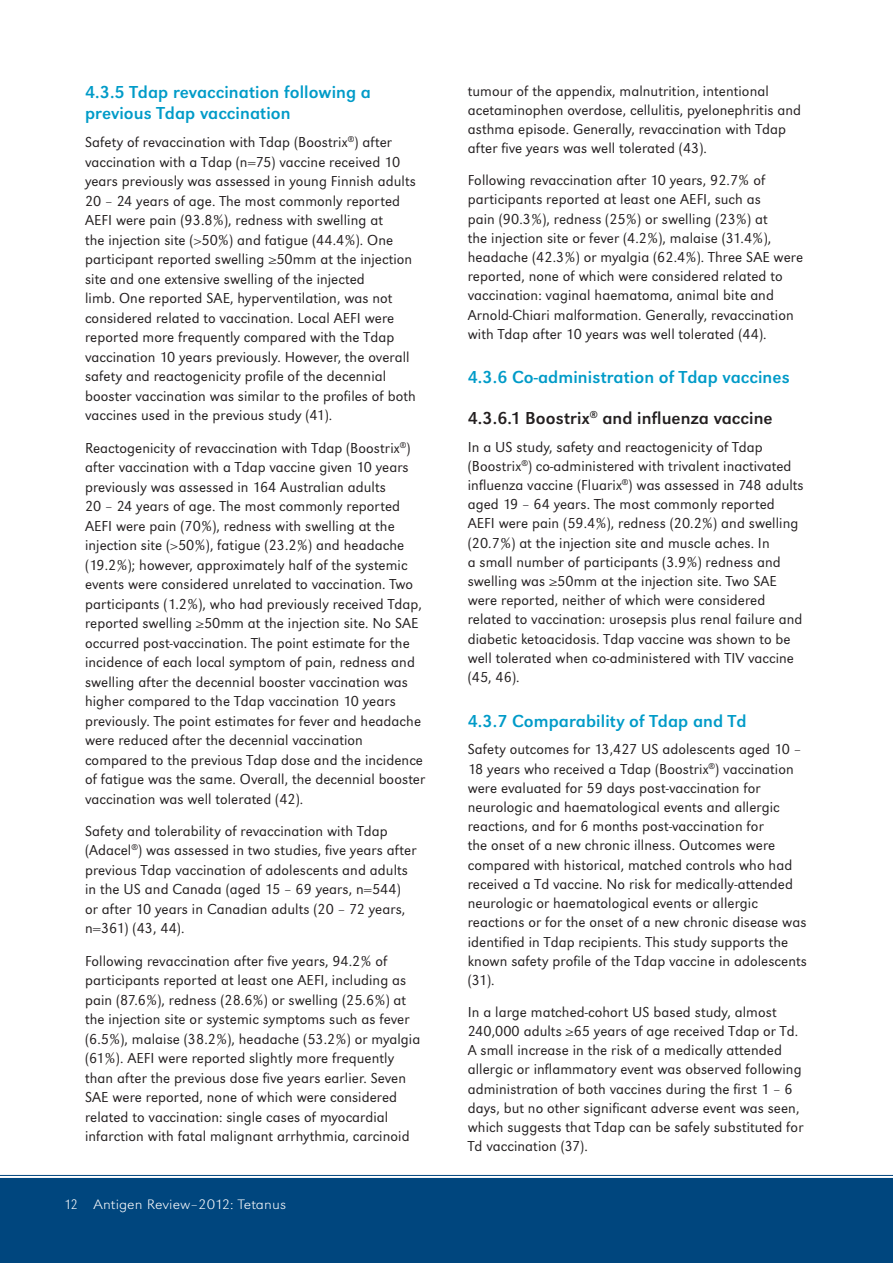
<style>
.page{position:relative;width:893px;height:1263px;background:#fff}
.page>*{position:absolute;margin:0;border:0;box-sizing:border-box;transform-origin:0 0}
.t1{font:18px/21.6px "Grot Macron Reg";letter-spacing:.005em;color:#009bc8}
.t2{font:18px "Grot Macron Reg";letter-spacing:.005em;color:#231f20}
.t3{font:300 15px/19.5px "Grot Macron";letter-spacing:.005em;color:#231f20}
.t4{font:14.25px "Grot Macron Extra Lt";letter-spacing:.005em;color:#fff}
</style>
<div class="page">
<div style="left:0;top:1178px;width:893px;height:85px;background:#00467e"></div>
<hr style="left:0;top:1175px;width:893px;height:1px;background:#00467e">
<p class="t1" style="left:85px;top:81px;width:288px">4.3.5 Tdap revaccination following a previous Tdap vaccination</p>
<p class="t3" style="left:85px;top:133px;width:332px">Safety of revaccination with Tdap (Boostrix<sup>®</sup>) after vaccination with a Tdap (n=75) vaccine received 10 years previously was assessed in young Finnish adults 20 – 24 years of age. The most commonly reported AEFI were pain (93.8%), redness with swelling at<br>the injection site (&gt;50%) and fatigue (44.4%). One participant reported swelling ≥50mm at the injection site and one extensive swelling of the injected<br>limb. One reported SAE, hyperventilation, was not considered related to vaccination. Local AEFI were reported more frequently compared with the Tdap vaccination 10 years previously. However, the overall safety and reactogenicity profile of the decennial booster vaccination was similar to the profiles of both vaccines used in the previous study (41).</p>
<p class="t3" style="left:85px;top:438px;width:342px">Reactogenicity of revaccination with Tdap (Boostrix<sup>®</sup>) after vaccination with a Tdap vaccine given 10 years previously was assessed in 164 Australian adults<br>20 – 24 years of age. The most commonly reported AEFI were pain (70%), redness with swelling at the injection site (&gt;50%), fatigue (23.2%) and headache (19.2%); however, approximately half of the systemic events were considered unrelated to vaccination. Two participants (1.2%), who had previously received Tdap, reported swelling ≥50mm at the injection site. No SAE occurred post-vaccination. The point estimate for the incidence of each local symptom of pain, redness and swelling after the decennial booster vaccination was higher compared to the Tdap vaccination 10 years previously. The point estimates for fever and headache were reduced after the decennial vaccination compared to the previous Tdap dose and the incidence of fatigue was the same. Overall, the decennial booster vaccination was well tolerated (42).</p>
<p class="t3" style="left:85px;top:821px;width:333px">Safety and tolerability of revaccination with Tdap (Adacel<sup>®</sup>) was assessed in two studies, five years after previous Tdap vaccination of adolescents and adults in the US and Canada (aged 15 – 69 years, n=544) or after 10 years in Canadian adults (20 – 72 years, n=361) (43, 44).</p>
<p class="t3" style="left:85px;top:951px;width:337px">Following revaccination after five years, 94.2% of participants reported at least one AEFI, including as pain (87.6%), redness (28.6%) or swelling (25.6%) at the injection site or systemic symptoms such as fever (6.5%), malaise (38.2%), headache (53.2%) or myalgia (61%). AEFI were reported slightly more frequently than after the previous dose five years earlier. Seven SAE were reported, none of which were considered related to vaccination: single cases of myocardial infarction with fatal malignant arrhythmia, carcinoid</p>
<p class="t4" style="left:64px;top:1196px;width:224px">12 Antigen Review–2012: Tetanus</p>
<p class="t3" style="left:468px;top:81px;width:335px">tumour of the appendix, malnutrition, intentional acetaminophen overdose, cellulitis, pyelonephritis and asthma episode. Generally, revaccination with Tdap after five years was well tolerated (43).</p>
<p class="t3" style="left:468px;top:171px;width:337px">Following revaccination after 10 years, 92.7% of participants reported at least one AEFI, such as<br>pain (90.3%), redness (25%) or swelling (23%) at<br>the injection site or fever (4.2%), malaise (31.4%), headache (42.3%) or myalgia (62.4%). Three SAE were reported, none of which were considered related to vaccination: vaginal haematoma, animal bite and Arnold-Chiari malformation. Generally, revaccination with Tdap after 10 years was well tolerated (44).</p>
<p class="t1" style="left:468px;top:367px;width:324px">4.3.6 Co-administration of Tdap vaccines</p>
<p class="t2" style="left:468px;top:407px;width:306px">4.3.6.1 Boostrix<sup>®</sup> and influenza vaccine</p>
<p class="t3" style="left:468px;top:437px;width:337px">In a US study, safety and reactogenicity of Tdap (Boostrix<sup>®</sup>) co-administered with trivalent inactivated influenza vaccine (Fluarix<sup>®</sup>) was assessed in 748 adults aged 19 – 64 years. The most commonly reported AEFI were pain (59.4%), redness (20.2%) and swelling (20.7%) at the injection site and muscle aches. In<br>a small number of participants (3.9%) redness and swelling was ≥50mm at the injection site. Two SAE were reported, neither of which were considered related to vaccination: urosepsis plus renal failure and diabetic ketoacidosis. Tdap vaccine was shown to be well tolerated when co-administered with TIV vaccine (45, 46).</p>
<p class="t1" style="left:468px;top:710px;width:280px">4.3.7 Comparability of Tdap and Td</p>
<p class="t3" style="left:468px;top:740px;width:341px">Safety outcomes for 13,427 US adolescents aged 10 – 18 years who received a Tdap (Boostrix<sup>®</sup>) vaccination were evaluated for 59 days post-vaccination for neurologic and haematological events and allergic reactions, and for 6 months post-vaccination for<br>the onset of a new chronic illness. Outcomes were compared with historical, matched controls who had received a Td vaccine. No risk for medically-attended neurologic or haematological events or allergic reactions or for the onset of a new chronic disease was identified in Tdap recipients. This study supports the known safety profile of the Tdap vaccine in adolescents (31).</p>
<p class="t3" style="left:468px;top:1002px;width:337px">In a large matched-cohort US based study, almost 240,000 adults ≥65 years of age received Tdap or Td.<br>A small increase in the risk of a medically attended allergic or inflammatory event was observed following administration of both vaccines during the first 1 – 6 days, but no other significant adverse event was seen, which suggests that Tdap can be safely substituted for Td vaccination (37).</p>
</div>
